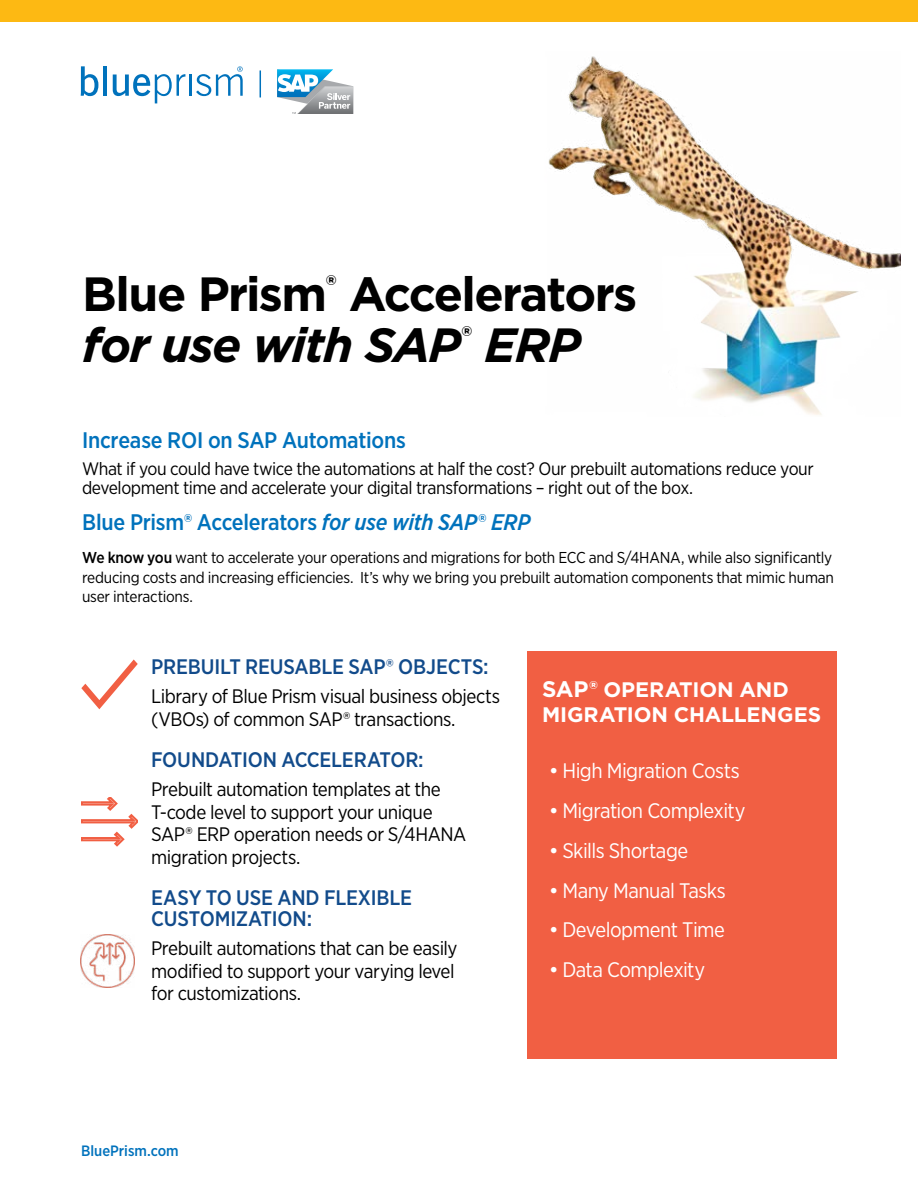
<style>
.page{position:relative;width:918px;height:1188px;background:#fff}
.page>*{position:absolute;margin:0;border:0;box-sizing:border-box;transform-origin:0 0}
.cover_title{font:700 48px/51px "Gotham";letter-spacing:-.035em;color:#000}
.Paragraph_13_PT{font:500 22.5px "Gotham Narrow";letter-spacing:-.01em;color:#0072bc}
.Subhead_undertitle_I{font:500 22.5px "Gotham Narrow";letter-spacing:-.01em;color:#0072bc}
.t1{font:21px "Gotham Narrow";letter-spacing:-.025em;color:#fff}
.Subhead_14pt_bold{font:500 21px/21px "Gotham Narrow";letter-spacing:-.01em;color:#124b8b}
.Header_text_White_14{font:700 21px/25.5px "Gotham";letter-spacing:-.005em;color:#fff}
.Subhead_14_pt_white{font:600 21px "Source Sans Pro";letter-spacing:.07em;color:#fff}
.Paragraph_13_tight{font:19.5px/22.5px "Gotham Narrow";letter-spacing:-.025em;color:#000}
.Paragraph{font:18px/19.5px "Gotham Narrow";letter-spacing:-.025em;color:#000}
.Paragraph-2{font:15.75px/19.5px "Gotham Narrow";letter-spacing:-.015em;color:#000;text-align:justify}
.Subhead{font:500 15px "Gotham Narrow";color:#0072bc}
.s1{font-style:italic}
.s2{font-weight:500}
.s3{font-size:22.5px}
.s4{font-family:"Gotham"}
</style>
<div class="page">
<img style="left:548px;top:56px;width:352px;height:359px">
<div style="left:0;top:0;width:918px;height:22px;background:#fdb913"></div>
<hr style="left:189px;top:75px;width:3px;height:21px;background:#0072bc">
<svg style="left:81px;top:66px;width:17px;height:30px"></svg>
<hr style="left:103px;top:66px;width:4px;height:30px;background:#0072bc">
<svg style="left:113px;top:74px;width:72px;height:29px"></svg>
<svg style="left:196px;top:66px;width:47px;height:30px"></svg>
<div style="left:527px;top:651px;width:310px;height:408px;background:#f15f43"></div>
<img style="left:81px;top:935px;width:53px;height:53px">
<svg style="left:81px;top:797px;width:57px;height:49px"></svg>
<svg style="left:81px;top:659px;width:57px;height:50px"></svg>
<svg style="left:277px;top:69px;width:76px;height:45px"></svg>
<svg style="left:260px;top:70px;width:1px;height:27px"></svg>
<p class="cover_title" style="left:82px;top:269px;width:557px">Blue Prism<sup>®</sup> Accelerators <span class="s1">for use with SAP</span><sup>®</sup> <span class="s1">ERP</span></p>
<p class="Subhead_undertitle_I" style="left:82px;top:426px;width:325px">Increase ROI on SAP Automations</p>
<p class="Paragraph" style="left:82px;top:458px;width:733px">What if you could have twice the automations at half the cost? Our prebuilt automations reduce your development time and accelerate your digital transformations – right out of the box.</p>
<p class="Paragraph_13_PT" style="left:82px;top:508px;width:450px">Blue Prism® Accelerators <span class="s1">for use with SAP</span>® <span class="s1">ERP</span></p>
<p class="Paragraph-2" style="left:82px;top:548px;width:753px"><span class="s2">We know you</span> want to accelerate your operations and migrations for both ECC and S/4HANA, while also significantly reducing costs and increasing efficiencies. It’s why we bring you prebuilt automation components that mimic human user interactions.</p>
<p class="Subhead_14pt_bold" style="left:151px;top:656px;width:339px">PREBUILT REUSABLE SAP® OBJECTS:</p>
<p class="Paragraph_13_tight" style="left:151px;top:685px;width:350px">Library of Blue Prism visual business objects (VBOs) of common SAP® transactions.</p>
<p class="Subhead_14pt_bold" style="left:151px;top:749px;width:274px">FOUNDATION ACCELERATOR:</p>
<p class="Paragraph_13_tight" style="left:151px;top:778px;width:317px">Prebuilt automation templates at the<br>T-code level to support your unique<br>SAP® ERP operation needs or S/4HANA migration projects.</p>
<p class="Subhead_14pt_bold" style="left:151px;top:887px;width:262px">EASY TO USE AND FLEXIBLE<br>CUSTOMIZATION:</p>
<p class="Paragraph_13_tight" style="left:151px;top:937px;width:308px">Prebuilt automations that can be easily modified to support your varying level for customizations.</p>
<p class="Header_text_White_14" style="left:542px;top:676px;width:281px"><span class="s3">SAP®</span> OPERATION AND<br>MIGRATION CHALLENGES</p>
<p class="Subhead_14_pt_white" style="left:553px;top:680px;width:211px">ASSESSMENT FOCUS</p>
<p class="t1" style="left:549px;top:758px;width:192px"><span class="s4">•</span> High Migration Costs</p>
<p class="t1" style="left:549px;top:798px;width:198px"><span class="s4">•</span> Migration Complexity</p>
<p class="t1" style="left:549px;top:837px;width:141px"><span class="s4">•</span> Skills Shortage</p>
<p class="t1" style="left:549px;top:877px;width:179px"><span class="s4">•</span> Many Manual Tasks</p>
<p class="t1" style="left:549px;top:917px;width:178px"><span class="s4">•</span> Development Time</p>
<p class="t1" style="left:549px;top:957px;width:158px"><span class="s4">•</span> Data Complexity</p>
<p class="Subhead" style="left:81px;top:1142px;width:99px">BluePrism.com</p>
</div>
